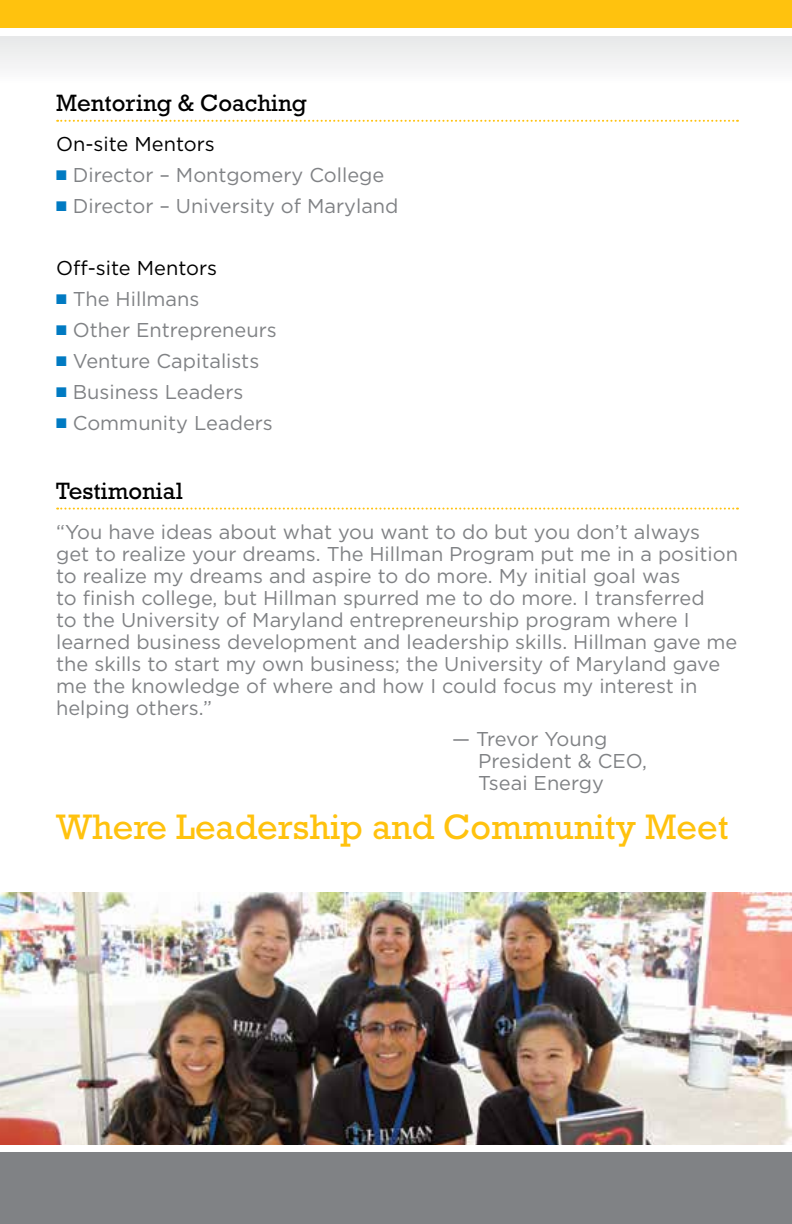
<style>
.page{position:relative;width:792px;height:1224px;background:#fff}
.page>*{position:absolute;margin:0;border:0;box-sizing:border-box;transform-origin:0 0}
.t1{font:36px "Rockwell Std";color:#ffc20e}
.t2{font:24px "Rockwell Std";color:#000}
.t3{font:20px/22px "Gotham";color:#808285}
.t4{font:20px "Gotham";color:#000}
.s1{color:#007ac2}
</style>
<div class="page">
<svg style="left:0;top:36px;width:792px;height:86px"></svg>
<div style="left:0;top:0;width:792px;height:36px;background:#ffc20e"></div>
<div style="left:0;top:29px;width:792px;height:7px;background:#fff"></div>
<div style="left:0;top:1152px;width:792px;height:72px;background:#808285"></div>
<svg style="left:57px;top:120px;width:681px;height:2px"></svg>
<svg style="left:57px;top:508px;width:681px;height:2px"></svg>
<img style="left:0;top:893px;width:792px;height:252px">
<p class="t2" style="left:56px;top:89px;width:252px">Mentoring &amp; Coaching</p>
<p class="t4" style="left:56px;top:133px;width:160px">On-site Mentors</p>
<p class="t3" style="left:56px;top:163px;width:330px"><span class="s1">■</span> Director – Montgomery College</p>
<p class="t3" style="left:56px;top:194px;width:344px"><span class="s1">■</span> Director – University of Maryland</p>
<p class="t4" style="left:56px;top:257px;width:162px">Off-site Mentors</p>
<p class="t3" style="left:56px;top:287px;width:145px"><span class="s1">■</span> The Hillmans</p>
<p class="t3" style="left:56px;top:318px;width:222px"><span class="s1">■</span> Other Entrepreneurs</p>
<p class="t3" style="left:56px;top:349px;width:205px"><span class="s1">■</span> Venture Capitalists</p>
<p class="t3" style="left:56px;top:380px;width:189px"><span class="s1">■</span> Business Leaders</p>
<p class="t3" style="left:56px;top:411px;width:218px"><span class="s1">■</span> Community Leaders</p>
<p class="t2" style="left:56px;top:477px;width:128px">Testimonial</p>
<p class="t3" style="left:56px;top:520px;width:683px">“You have ideas about what you want to do but you don’t always get to realize your dreams. The Hillman Program put me in a position to realize my dreams and aspire to do more. My initial goal was<br>to finish college, but Hillman spurred me to do more. I transferred<br>to the University of Maryland entrepreneurship program where I learned business development and leadership skills. Hillman gave me the skills to start my own business; the University of Maryland gave me the knowledge of where and how I could focus my interest in helping others.”</p>
<p class="t3" style="left:478px;top:727px;width:170px;text-indent:-26px">— Trevor Young<br>President &amp; CEO,<br>Tseai Energy</p>
<h1 class="t1" style="left:56px;top:806px;width:674px">Where Leadership and Community Meet</h1>
</div>
